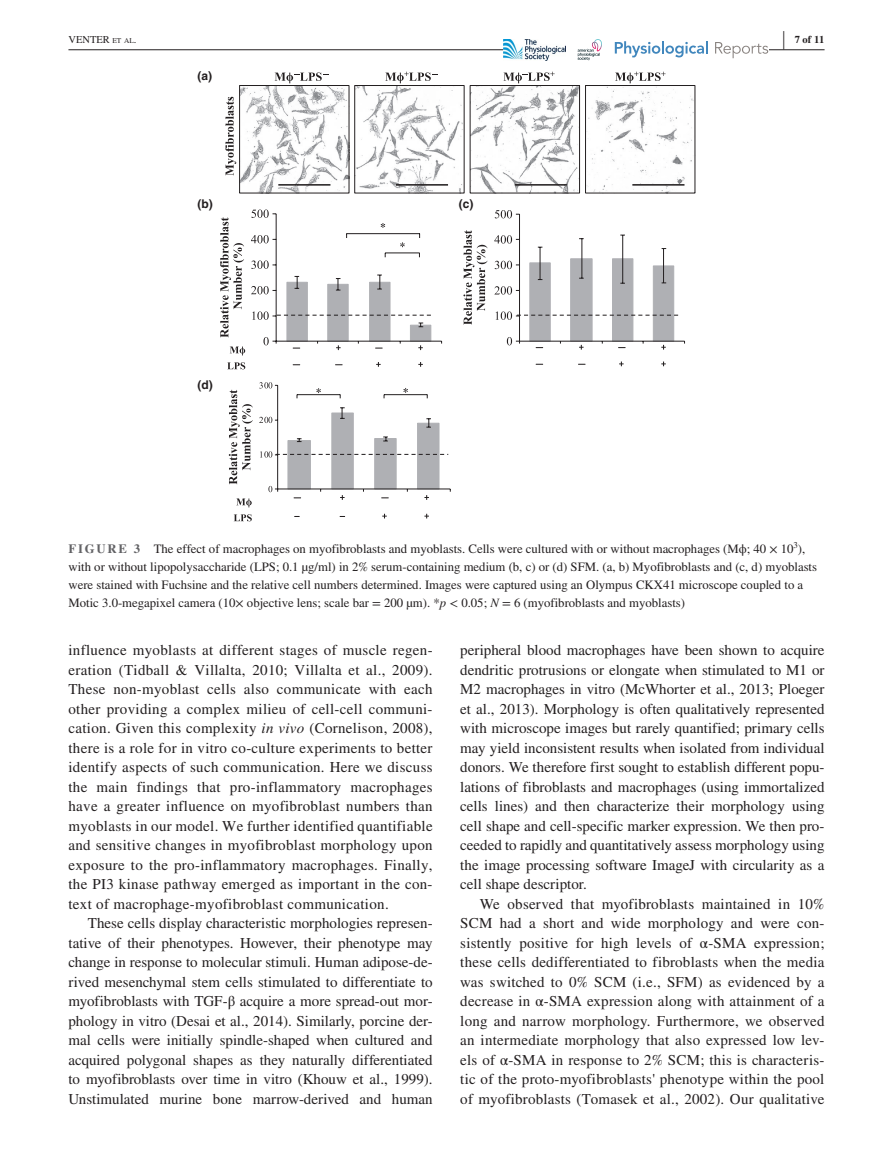
<style>
.page{position:relative;width:893px;height:1174px;background:#fff}
.page>*{position:absolute;margin:0;border:0;box-sizing:border-box;transform-origin:0 0}
.t1{font:700 25.95px "STIX";color:#231f20;scale:.36 1}
.t2{font:15px/19.5px "STIX";letter-spacing:.005em;color:#231f20;text-align:justify}
.t3{font:12.75px/18px "STIX";color:#231f20}
.t4{font:700 12px "Helvetica";color:#231f20}
.t5{font:10.5px "STIX";color:#231f20}
.t6{font:700 10.5px "STIX";color:#231f20}
.t7{font:8.85px "STIX";color:#231f20}
.s1{font-size:7.35px}
.s2{font-style:italic}
.s3{font-weight:700;color:#636366}
</style>
<div class="page">
<hr style="left:68px;top:49px;width:756px;height:1px;background:#231f20">
<div style="left:504px;top:39px;width:264px;height:21px;background:#fff"></div>
<svg style="left:578px;top:39px;width:24px;height:21px"></svg>
<img style="left:504px;top:39px;width:61px;height:21px">
<svg style="left:615px;top:41px;width:93px;height:16px"></svg>
<svg style="left:715px;top:42px;width:53px;height:16px"></svg>
<hr style="left:276px;top:341px;width:166px;height:1px;background:#231f20">
<hr style="left:276px;top:214px;width:1px;height:127px;background:#231f20">
<svg style="left:251px;top:260px;width:25px;height:9px"></svg>
<svg style="left:251px;top:235px;width:25px;height:8px"></svg>
<svg style="left:251px;top:209px;width:25px;height:9px"></svg>
<svg style="left:220px;top:217px;width:24px;height:120px"></svg>
<svg style="left:230px;top:346px;width:15px;height:9px"></svg>
<svg style="left:227px;top:362px;width:18px;height:7px"></svg>
<hr style="left:519px;top:214px;width:1px;height:127px;background:#231f20">
<svg style="left:495px;top:210px;width:24px;height:8px"></svg>
<svg style="left:463px;top:230px;width:24px;height:95px"></svg>
<svg style="left:494px;top:235px;width:191px;height:114px"></svg>
<hr style="left:346px;top:233px;width:74px;height:1px;background:#231f20">
<hr style="left:385px;top:253px;width:35px;height:1px;background:#231f20">
<svg style="left:536px;top:364px;width:49px;height:1px"></svg>
<svg style="left:619px;top:361px;width:47px;height:5px"></svg>
<svg style="left:251px;top:275px;width:183px;height:75px"></svg>
<svg style="left:293px;top:364px;width:50px;height:1px"></svg>
<svg style="left:376px;top:362px;width:47px;height:5px"></svg>
<img style="left:241px;top:87px;width:106px;height:104px">
<div style="left:239px;top:85px;width:110px;height:108px;border:1px solid #231f20"></div>
<img style="left:356px;top:87px;width:106px;height:104px">
<div style="left:354px;top:85px;width:110px;height:108px;border:1px solid #231f20"></div>
<img style="left:472px;top:87px;width:106px;height:104px">
<div style="left:470px;top:85px;width:110px;height:108px;border:1px solid #231f20"></div>
<img style="left:587px;top:87px;width:106px;height:104px">
<div style="left:585px;top:85px;width:110px;height:108px;border:1px solid #231f20"></div>
<svg style="left:275px;top:72px;width:54px;height:11px"></svg>
<svg style="left:385px;top:72px;width:52px;height:11px"></svg>
<svg style="left:503px;top:72px;width:52px;height:11px"></svg>
<svg style="left:615px;top:72px;width:51px;height:11px"></svg>
<hr style="left:278px;top:184px;width:52px;height:2px;background:#231f20">
<hr style="left:396px;top:184px;width:52px;height:2px;background:#231f20">
<hr style="left:515px;top:184px;width:52px;height:2px;background:#231f20">
<hr style="left:632px;top:184px;width:52px;height:2px;background:#231f20">
<svg style="left:400px;top:242px;width:5px;height:5px"></svg>
<svg style="left:381px;top:223px;width:4px;height:5px"></svg>
<svg style="left:225px;top:97px;width:11px;height:79px"></svg>
<hr style="left:277px;top:385px;width:1px;height:104px;background:#231f20">
<svg style="left:259px;top:382px;width:19px;height:6px"></svg>
<svg style="left:229px;top:390px;width:24px;height:94px"></svg>
<svg style="left:236px;top:498px;width:16px;height:9px"></svg>
<svg style="left:234px;top:514px;width:18px;height:7px"></svg>
<svg style="left:382px;top:514px;width:5px;height:4px"></svg>
<svg style="left:424px;top:514px;width:5px;height:4px"></svg>
<svg style="left:259px;top:407px;width:192px;height:93px"></svg>
<hr style="left:384px;top:394px;width:43px;height:1px;background:#231f20">
<hr style="left:297px;top:394px;width:43px;height:1px;background:#231f20">
<svg style="left:403px;top:388px;width:5px;height:5px"></svg>
<svg style="left:316px;top:388px;width:5px;height:5px"></svg>
<h1 class="t1" style="left:783px;top:24px;width:7px">|</h1>
<p class="t5" style="left:68px;top:32px;width:70px">VENTER <span class="s1">et al</span>.</p>
<p class="t6" style="left:795px;top:33px;width:31px">7 of 11</p>
<p class="t4" style="left:198px;top:69px;width:16px">(a)</p>
<p class="t4" style="left:198px;top:197px;width:17px">(b)</p>
<p class="t4" style="left:198px;top:377px;width:17px">(d)</p>
<p class="t4" style="left:459px;top:197px;width:16px">(c)</p>
<p class="t7" style="left:793px;top:538px;width:6px">3</p>
<p class="t3" style="left:68px;top:559px;width:750px">with or without lipopolysaccharide (LPS; 0.1 µg/ml) in 2% serum-containing medium (b, c) or (d) SFM. (a, b) Myofibroblasts and (c, d) myoblasts were stained with Fuchsine and the relative cell numbers determined. Images were captured using an Olympus CKX41 microscope coupled to a<br>Motic 3.0-megapixel camera (10× objective lens; scale bar = 200 µm). *<span class="s2">p</span> &lt; 0.05; <span class="s2">N</span> = 6 (myofibroblasts and myoblasts)</p>
<p class="t3" style="left:68px;top:541px;width:738px"><span class="s3">FIGURE 3</span> The effect of macrophages on myofibroblasts and myoblasts. Cells were cultured with or without macrophages (Mϕ; 40 × 10 ),</p>
<p class="t2" style="left:68px;top:641px;width:366px">influence myoblasts at different stages of muscle regen&shy;eration (Tidball &amp; Villalta, 2010; Villalta et al., 2009).<br>These non-myoblast cells also communicate with each other providing a complex milieu of cell-cell communi&shy;cation. Given this complexity <span class="s2">in vivo</span> (Cornelison, 2008), there is a role for in vitro co-culture experiments to better identify aspects of such communication. Here we discuss the main findings that pro-inflammatory macrophages have a greater influence on myofibroblast numbers than myoblasts in our model. We further identified quantifiable and sensitive changes in myofibroblast morphology upon exposure to the pro-inflammatory macrophages. Finally, the PI3 kinase pathway emerged as important in the con&shy;text of macrophage-myofibroblast communication.</p>
<p class="t2" style="left:68px;top:914px;width:366px;text-indent:20px">These cells display characteristic morphologies represen&shy;tative of their phenotypes. However, their phenotype may change in response to molecular stimuli. Human adipose-de&shy;rived mesenchymal stem cells stimulated to differentiate to myofibroblasts with TGF-β acquire a more spread-out mor&shy;phology in vitro (Desai et al., 2014). Similarly, porcine der&shy;mal cells were initially spindle-shaped when cultured and acquired polygonal shapes as they naturally differentiated to myofibroblasts over time in vitro (Khouw et al., 1999).<br>Unstimulated murine bone marrow-derived and human</p>
<p class="t2" style="left:460px;top:641px;width:366px">peripheral blood macrophages have been shown to acquire dendritic protrusions or elongate when stimulated to M1 or M2 macrophages in vitro (McWhorter et al., 2013; Ploeger et al., 2013). Morphology is often qualitatively represented with microscope images but rarely quantified; primary cells may yield inconsistent results when isolated from individual donors. We therefore first sought to establish different popu&shy;lations of fibroblasts and macrophages (using immortalized cells lines) and then characterize their morphology using cell shape and cell-specific marker expression. We then pro&shy;ceeded to rapidly and quantitatively assess morphology using the image processing software ImageJ with circularity as a cell shape descriptor.</p>
<p class="t2" style="left:460px;top:895px;width:366px;text-indent:20px">We observed that myofibroblasts maintained in 10% SCM had a short and wide morphology and were con&shy;sistently positive for high levels of α-SMA expression; these cells dedifferentiated to fibroblasts when the media was switched to 0% SCM (i.e., SFM) as evidenced by a decrease in α-SMA expression along with attainment of a long and narrow morphology. Furthermore, we observed an intermediate morphology that also expressed low lev&shy;els of α-SMA in response to 2% SCM; this is characteris&shy;tic of the proto-myofibroblasts' phenotype within the pool of myofibroblasts (Tomasek et al., 2002). Our qualitative</p>
</div>
